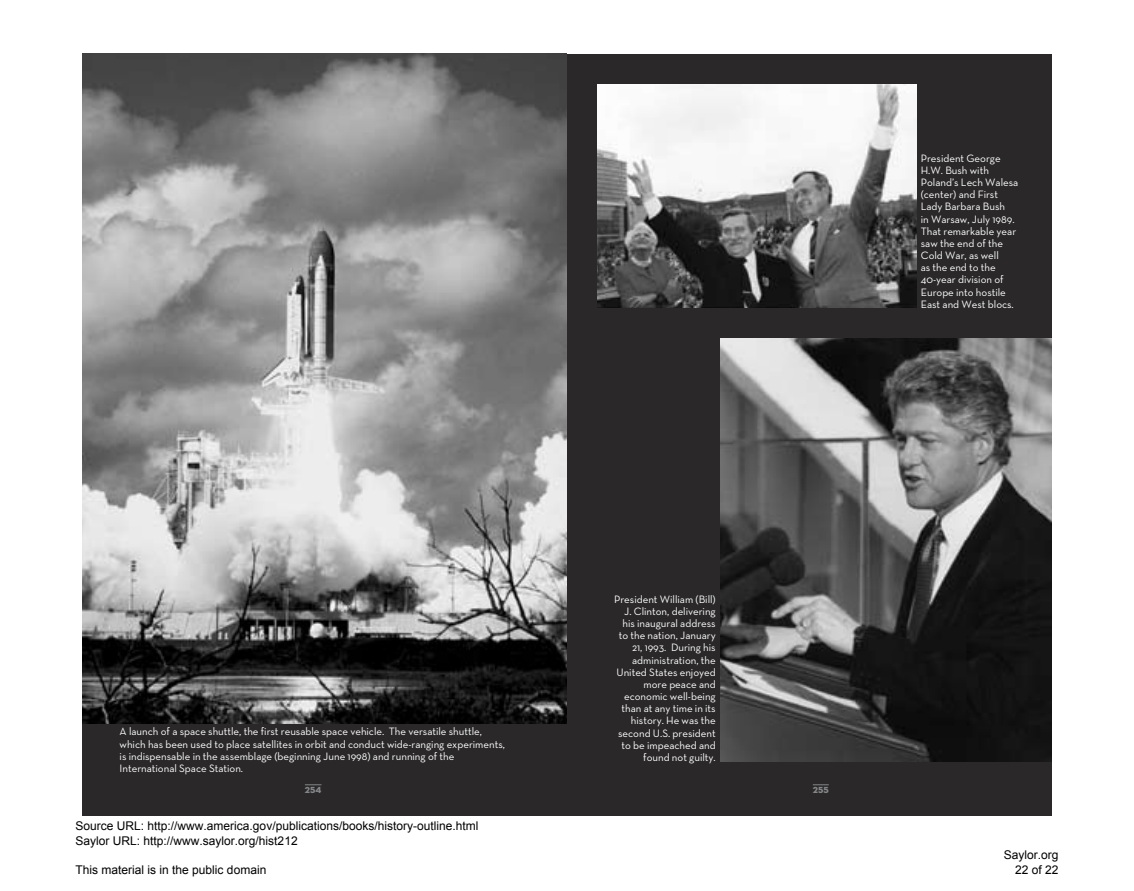
<style>
.page{position:relative;width:1134px;height:891px;background:#fff}
.page>*{position:absolute;margin:0;border:0;box-sizing:border-box;transform-origin:0 0}
.t1{font:12px/14.4px "Arial";color:#000}
.t2{font:10.95px/12.1px "Neutra Text";color:#fff}
.t3{font:9px "Neutra Display Titling";letter-spacing:.005em;color:#848689}
</style>
<div class="page">
<div style="left:82px;top:54px;width:485px;height:761px;background:#2a2828"></div>
<div style="left:567px;top:54px;width:485px;height:761px;background:#2a2828"></div>
<svg style="left:813px;top:784px;width:16px;height:1px"></svg>
<img style="left:82px;top:54px;width:485px;height:669px">
<svg style="left:305px;top:784px;width:16px;height:1px"></svg>
<img style="left:598px;top:85px;width:319px;height:223px">
<img style="left:721px;top:339px;width:331px;height:423px">
<p class="t2" style="left:921px;top:152px;width:99px">President George<br>H.W. Bush with<br>Poland’s Lech Walesa (center) and First<br>Lady Barbara Bush<br>in Warsaw, July 1989.<br>That remarkable year saw the end of the<br>Cold War, as well<br>as the end to the<br>40-year division of<br>Europe into hostile<br>East and West blocs.</p>
<p class="t2" style="left:120px;top:725px;width:387px">A launch of a space shuttle, the first reusable space vehicle. The versatile shuttle, which has been used to place satellites in orbit and conduct wide-ranging experiments, is indispensable in the assemblage (beginning June 1998) and running of the International Space Station.</p>
<p class="t3" style="left:305px;top:784px;width:18px">254</p>
<p class="t1" style="left:76px;top:819px;width:404px">Source URL: http://www.america.gov/publications/books/history-outline.html<br>Saylor URL: http://www.saylor.org/hist212</p>
<p class="t1" style="left:76px;top:862px;width:192px">This material is in the public domain</p>
<p class="t2" style="left:614px;top:593px;width:103px;text-align:right">President William (Bill)<br>J. Clinton, delivering his inaugural address to the nation, January<br>21, 1993. During his administration, the<br>United States enjoyed more peace and economic well-being than at any time in its history. He was the second U.S. president to be impeached and found not guilty.</p>
<p class="t3" style="left:813px;top:784px;width:17px">255</p>
<p class="t1" style="left:1004px;top:848px;width:56px;text-align:right">Saylor.org<br>22 of 22</p>
</div>
